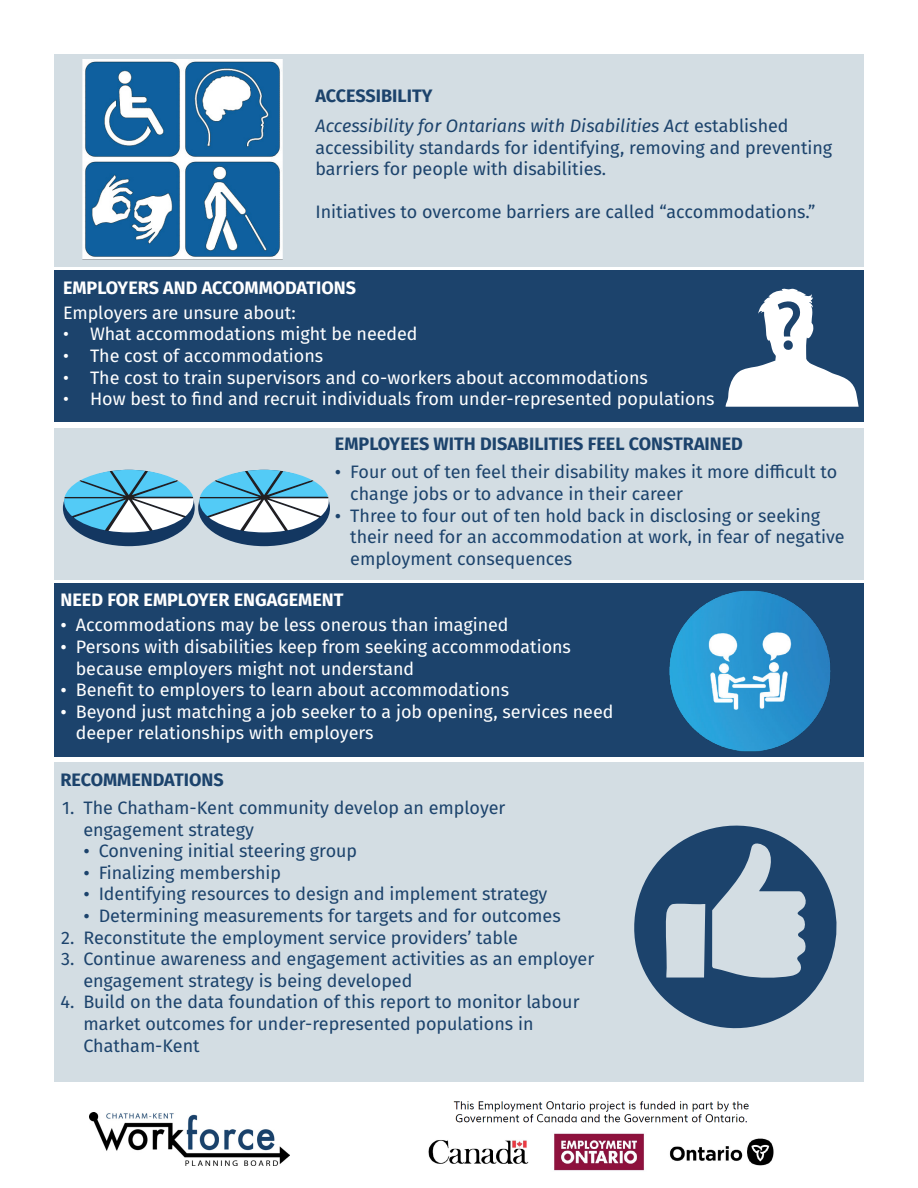
<style>
.page{position:relative;width:918px;height:1188px;background:#fff}
.page>*{position:absolute;margin:0;border:0;box-sizing:border-box;transform-origin:0 0}
.t1{font:18px/21.6px "Fira Sans";color:#1c436c}
.t2{font:18px/21.6px "Fira Sans";color:#fff}
.t3{font:700 18px "Fira Sans";color:#1c436c}
.t4{font:700 18px "Fira Sans";color:#fff}
.s1{font-style:italic}
.s2{font-family:"Times New Roman"}
</style>
<div class="page">
<img style="left:90px;top:1112px;width:199px;height:54px">
<div style="left:54px;top:271px;width:810px;height:151px;background:#1c436c"></div>
<div style="left:54px;top:583px;width:810px;height:174px;background:#1c436c"></div>
<div style="left:54px;top:54px;width:810px;height:212px;background:#d3dde3"></div>
<div style="left:54px;top:428px;width:810px;height:151px;background:#d3dde3"></div>
<div style="left:54px;top:762px;width:810px;height:320px;background:#d3dde3"></div>
<svg style="left:726px;top:288px;width:133px;height:119px"></svg>
<img style="left:83px;top:60px;width:200px;height:200px">
<div style="left:63px;top:470px;width:132px;height:76px;background:#133761;border-radius:50%"></div>
<svg style="left:64px;top:470px;width:129px;height:62px"></svg>
<div style="left:198px;top:470px;width:132px;height:76px;background:#133761;border-radius:50%"></div>
<svg style="left:199px;top:470px;width:130px;height:62px"></svg>
<img style="left:669px;top:591px;width:162px;height:161px">
<svg style="left:634px;top:825px;width:203px;height:204px"></svg>
<img style="left:428px;top:1101px;width:346px;height:70px">
<h1 class="t3" style="left:315px;top:81px;width:119px">ACCESSIBILITY</h1>
<p class="t1" style="left:315px;top:114px;width:518px"><span class="s1">Accessibility for Ontarians with Disabilities Act</span> established accessibility standards for identifying, removing and preventing barriers for people with disabilities.</p>
<p class="t1" style="left:315px;top:201px;width:501px">Initiatives to overcome barriers are called “accommodations.”</p>
<h1 class="t4" style="left:63px;top:272px;width:295px">EMPLOYERS AND ACCOMMODATIONS</h1>
<p class="t2" style="left:63px;top:301px;width:234px">Employers are unsure about:</p>
<p class="t2" style="left:63px;top:323px;width:356px">• What accommodations might be needed</p>
<p class="t2" style="left:63px;top:344px;width:262px">• The cost of accommodations</p>
<p class="t2" style="left:63px;top:366px;width:586px">• The cost to train supervisors and co-workers about accommodations</p>
<p class="t2" style="left:63px;top:388px;width:653px">• How best to find and recruit individuals from under-represented populations</p>
<h1 class="t3" style="left:335px;top:429px;width:410px">EMPLOYEES WITH DISABILITIES FEEL CONSTRAINED</h1>
<p class="t1" style="left:350px;top:461px;width:489px;text-indent:-15px"><span class="s2">•</span> Four out of ten feel their disability makes it more difficult to change jobs or to advance in their career</p>
<p class="t1" style="left:350px;top:504px;width:496px;text-indent:-15px"><span class="s2">•</span> Three to four out of ten hold back in disclosing or seeking their need for an accommodation at work, in fear of negative employment consequences</p>
<h1 class="t4" style="left:60px;top:585px;width:285px">NEED FOR EMPLOYER ENGAGEMENT</h1>
<p class="t2" style="left:60px;top:614px;width:450px"><span class="s2">•</span> Accommodations may be less onerous than imagined</p>
<p class="t2" style="left:76px;top:636px;width:497px;text-indent:-15px"><span class="s2">•</span> Persons with disabilities keep from seeking accommodations because employers might not understand</p>
<p class="t2" style="left:60px;top:679px;width:450px"><span class="s2">•</span> Benefit to employers to learn about accommodations</p>
<p class="t2" style="left:76px;top:700px;width:539px;text-indent:-15px"><span class="s2">•</span> Beyond just matching a job seeker to a job opening, services need deeper relationships with employers</p>
<h1 class="t3" style="left:60px;top:764px;width:165px">RECOMMENDATIONS</h1>
<p class="t1" style="left:83px;top:796px;width:424px;text-indent:-21px">1. The Chatham-Kent community develop an employer engagement strategy</p>
<p class="t1" style="left:83px;top:840px;width:275px"><span class="s2">•</span> Convening initial steering group</p>
<p class="t1" style="left:83px;top:861px;width:199px"><span class="s2">•</span> Finalizing membership</p>
<p class="t1" style="left:83px;top:883px;width:466px"><span class="s2">•</span> Identifying resources to design and implement strategy</p>
<p class="t1" style="left:83px;top:904px;width:479px"><span class="s2">•</span> Determining measurements for targets and for outcomes</p>
<p class="t1" style="left:61px;top:926px;width:458px">2. Reconstitute the employment service providers’ table</p>
<p class="t1" style="left:83px;top:948px;width:512px;text-indent:-22px">3. Continue awareness and engagement activities as an employer engagement strategy is being developed</p>
<p class="t1" style="left:83px;top:991px;width:498px;text-indent:-23px">4. Build on the data foundation of this report to monitor labour market outcomes for under-represented populations in<br>Chatham-Kent</p>
</div>
